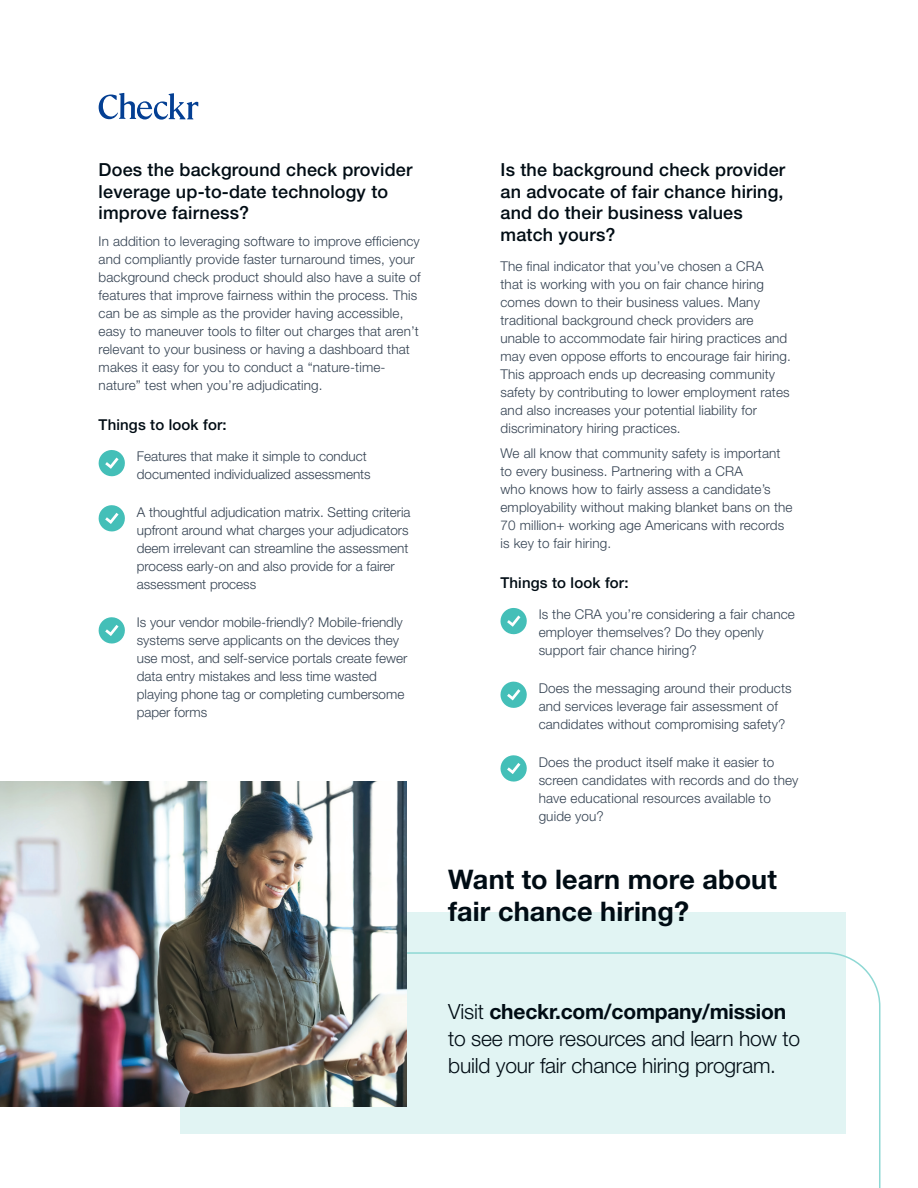
<style>
.page{position:relative;width:918px;height:1188px;background:#fff}
.page>*{position:absolute;margin:0;border:0;box-sizing:border-box;transform-origin:0 0}
.t1{font:700 27px/32.4px "Helvetica Neue";letter-spacing:.005em;color:#000c14}
.t2{font:300 21px/27px "Helvetica Neue";letter-spacing:-.01em;color:#000c14}
.t3{font:500 18px/21.6px "Helvetica Neue";letter-spacing:.01em;color:#000c14}
.t4{font:500 15px "Helvetica Neue";letter-spacing:.01em;color:#000c14}
.t5{font:300 13.5px/18px "Helvetica Neue";letter-spacing:.01em;color:#334151}
.s1{font-weight:700}
</style>
<div class="page">
<div style="left:180px;top:913px;width:666px;height:221px;background:#e1f4f3"></div>
<svg style="left:98px;top:450px;width:27px;height:27px"></svg>
<svg style="left:500px;top:608px;width:27px;height:27px"></svg>
<svg style="left:500px;top:681px;width:27px;height:27px"></svg>
<svg style="left:500px;top:755px;width:27px;height:27px"></svg>
<svg style="left:98px;top:505px;width:27px;height:27px"></svg>
<svg style="left:98px;top:617px;width:27px;height:27px"></svg>
<svg style="left:406px;top:952px;width:475px;height:236px"></svg>
<img style="left:0;top:782px;width:406px;height:325px">
<svg style="left:99px;top:93px;width:99px;height:27px"></svg>
<p class="t3" style="left:99px;top:159px;width:315px">Does the background check provider leverage up-to-date technology to improve fairness?</p>
<p class="t3" style="left:501px;top:159px;width:286px">Is the background check provider an advocate of fair chance hiring, and do their business values match yours?</p>
<p class="t5" style="left:99px;top:232px;width:323px">In addition to leveraging software to improve efficiency and compliantly provide faster turnaround times, your background check product should also have a suite of features that improve fairness within the process. This can be as simple as the provider having accessible, easy to maneuver tools to filter out charges that aren’t relevant to your business or having a dashboard that makes it easy for you to conduct a “nature-time&shy;nature” test when you’re adjudicating.</p>
<p class="t5" style="left:501px;top:257px;width:292px">The final indicator that you’ve chosen a CRA<br>that is working with you on fair chance hiring comes down to their business values. Many traditional background check providers are unable to accommodate fair hiring practices and may even oppose efforts to encourage fair hiring.<br>This approach ends up decreasing community safety by contributing to lower employment rates and also increases your potential liability for discriminatory hiring practices.</p>
<p class="t5" style="left:501px;top:444px;width:294px">We all know that community safety is important to every business. Partnering with a CRA<br>who knows how to fairly assess a candidate’s employability without making blanket bans on the 70 million+ working age Americans with records is key to fair hiring.</p>
<p class="t4" style="left:99px;top:415px;width:130px">Things to look for:</p>
<p class="t5" style="left:137px;top:447px;width:235px">Features that make it simple to conduct documented individualized assessments</p>
<p class="t5" style="left:137px;top:503px;width:275px">A thoughtful adjudication matrix. Setting criteria upfront around what charges your adjudicators deem irrelevant can streamline the assessment process early-on and also provide for a fairer assessment process</p>
<p class="t5" style="left:137px;top:613px;width:272px">Is your vendor mobile-friendly? Mobile-friendly systems serve applicants on the devices they use most, and self-service portals create fewer data entry mistakes and less time wasted playing phone tag or completing cumbersome paper forms</p>
<p class="t5" style="left:539px;top:605px;width:258px">Is the CRA you’re considering a fair chance employer themselves? Do they openly support fair chance hiring?</p>
<p class="t4" style="left:501px;top:573px;width:130px">Things to look for:</p>
<p class="t5" style="left:539px;top:679px;width:255px">Does the messaging around their products and services leverage fair assessment of candidates without compromising safety?</p>
<p class="t5" style="left:539px;top:753px;width:261px">Does the product itself make it easier to screen candidates with records and do they have educational resources available to guide you?</p>
<p class="t1" style="left:448px;top:863px;width:330px">Want to learn more about fair chance hiring?</p>
<p class="t2" style="left:448px;top:998px;width:354px">Visit <span class="s1">checkr.com/company/mission </span>to see more resources and learn how to build your fair chance hiring program.</p>
</div>
